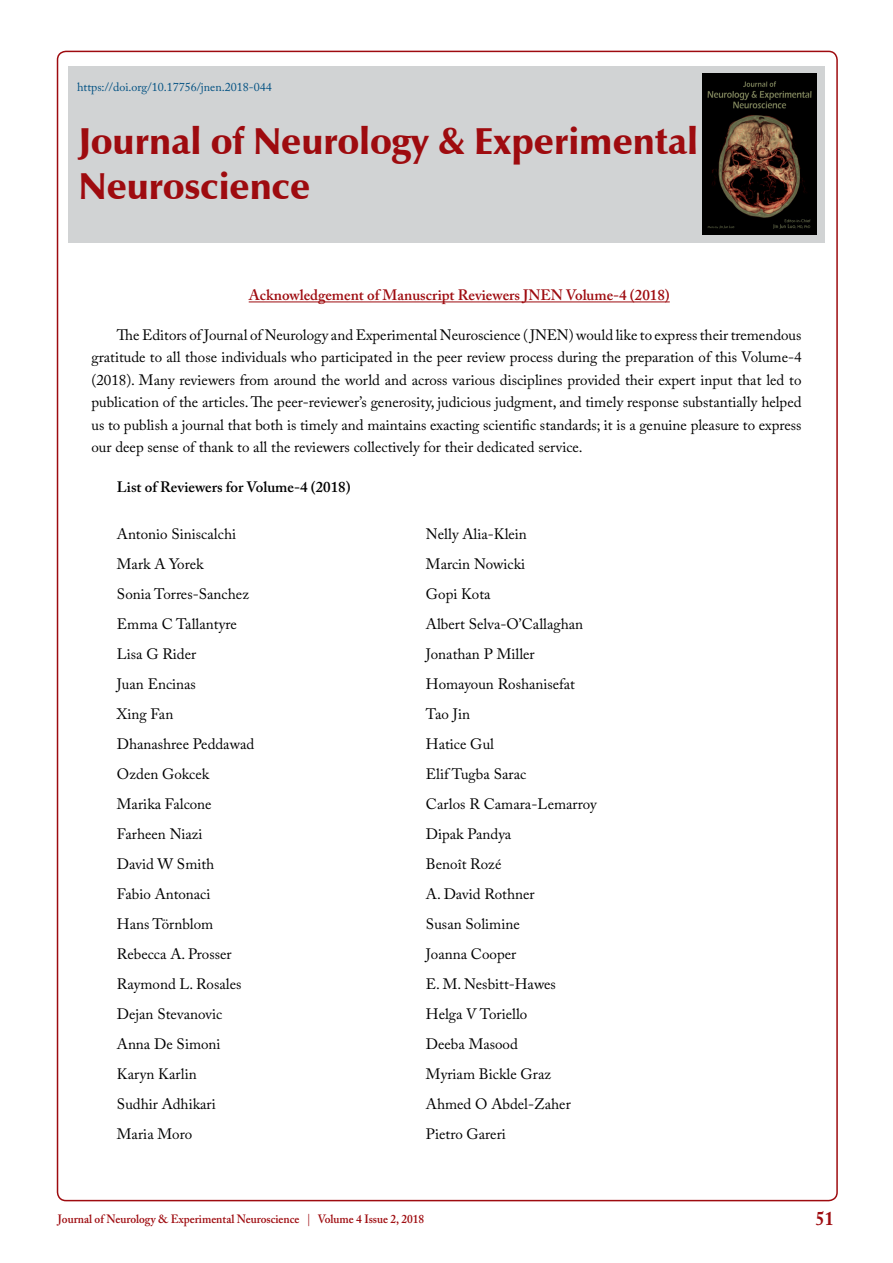
<style>
.page{position:relative;width:893px;height:1263px;background:#fff}
.page>*{position:absolute;margin:0;border:0;box-sizing:border-box;transform-origin:0 0}
.t1{font:900 37.5px/45px "Zapf Humanist 601 BT";color:#9e0b0f}
.t2{font:700 19.5px "Adobe Caslon Pro";color:#9e0b0f;scale:.9 1}
.t3{font:15px/22.5px "Adobe Caslon Pro";color:#000;text-align:justify}
.t4{font:600 15px "Adobe Caslon Pro";color:#9e0b0f}
.t5{font:600 15px "Adobe Caslon Pro";color:#000}
.t6{font:600 12px "Adobe Caslon Pro";color:#9e0b0f;scale:.95 1}
.t7{font:12px "Adobe Caslon Pro";color:#005082}
.s1{color:#ac2f33}
</style>
<div class="page">
<hr style="left:249px;top:302px;width:421px;height:1px;background:#9e0b0f">
<div style="left:68px;top:66px;width:757px;height:176px;background:#d1d3d4"></div>
<img style="left:702px;top:74px;width:114px;height:161px">
<p class="t7" style="left:77px;top:80px;width:196px">https://doi.org/10.17756/jnen.2018-044</p>
<h1 class="t1" style="left:79px;top:119px;width:621px">Journal of Neurology &amp; Experimental<br>Neuroscience</h1>
<p class="t4" style="left:249px;top:286px;width:423px">Acknowledgement of Manuscript Reviewers JNEN Volume-4 (2018)</p>
<p class="t3" style="left:91px;top:323px;width:712px;text-indent:26px">The Editors of Journal of Neurology and Experimental Neuroscience ( JNEN) would like to express their tremendous gratitude to all those individuals who participated in the peer review process during the preparation of this Volume-4 (2018). Many reviewers from around the world and across various disciplines provided their expert input that led to publication of the articles. The peer-reviewer’s generosity, judicious judgment, and timely response substantially helped us to publish a journal that both is timely and maintains exacting scientific standards; it is a genuine pleasure to express our deep sense of thank to all the reviewers collectively for their dedicated service.</p>
<p class="t5" style="left:117px;top:478px;width:235px">List of Reviewers for Volume-4 (2018)</p>
<p class="t3" style="left:117px;top:523px;width:121px">Antonio Siniscalchi</p>
<p class="t3" style="left:426px;top:523px;width:102px">Nelly Alia-Klein</p>
<p class="t3" style="left:117px;top:553px;width:88px">Mark A Yorek</p>
<p class="t3" style="left:426px;top:553px;width:101px">Marcin Nowicki</p>
<p class="t3" style="left:117px;top:583px;width:133px">Sonia Torres-Sanchez</p>
<p class="t3" style="left:426px;top:583px;width:66px">Gopi Kota</p>
<p class="t3" style="left:117px;top:613px;width:121px">Emma C Tallantyre</p>
<p class="t3" style="left:426px;top:613px;width:159px">Albert Selva-O’Callaghan</p>
<p class="t3" style="left:117px;top:643px;width:81px">Lisa G Rider</p>
<p class="t3" style="left:426px;top:643px;width:110px">Jonathan P Miller</p>
<p class="t3" style="left:117px;top:673px;width:80px">Juan Encinas</p>
<p class="t3" style="left:426px;top:673px;width:151px">Homayoun Roshanisefat</p>
<p class="t3" style="left:117px;top:703px;width:58px">Xing Fan</p>
<p class="t3" style="left:426px;top:703px;width:46px">Tao Jin</p>
<p class="t3" style="left:117px;top:733px;width:139px">Dhanashree Peddawad</p>
<p class="t3" style="left:426px;top:733px;width:70px">Hatice Gul</p>
<p class="t3" style="left:117px;top:763px;width:94px">Ozden Gokcek</p>
<p class="t3" style="left:426px;top:763px;width:102px">Elif Tugba Sarac</p>
<p class="t3" style="left:117px;top:793px;width:96px">Marika Falcone</p>
<p class="t3" style="left:426px;top:793px;width:172px">Carlos R Camara-Lemarroy</p>
<p class="t3" style="left:117px;top:823px;width:87px">Farheen Niazi</p>
<p class="t3" style="left:426px;top:823px;width:87px">Dipak Pandya</p>
<p class="t3" style="left:117px;top:853px;width:99px">David W Smith</p>
<p class="t3" style="left:426px;top:853px;width:77px">Benoît Rozé</p>
<p class="t3" style="left:117px;top:883px;width:95px">Fabio Antonaci</p>
<p class="t3" style="left:426px;top:883px;width:110px">A. David Rothner</p>
<p class="t3" style="left:117px;top:913px;width:98px">Hans Törnblom</p>
<p class="t3" style="left:426px;top:913px;width:95px">Susan Solimine</p>
<p class="t3" style="left:117px;top:943px;width:116px">Rebecca A. Prosser</p>
<p class="t3" style="left:426px;top:943px;width:92px">Joanna Cooper</p>
<p class="t3" style="left:117px;top:973px;width:126px">Raymond L. Rosales</p>
<p class="t3" style="left:426px;top:973px;width:132px">E. M. Nesbitt‐Hawes</p>
<p class="t3" style="left:117px;top:1003px;width:107px">Dejan Stevanovic</p>
<p class="t3" style="left:426px;top:1003px;width:103px">Helga V Toriello</p>
<p class="t3" style="left:117px;top:1033px;width:105px">Anna De Simoni</p>
<p class="t3" style="left:426px;top:1033px;width:93px">Deeba Masood</p>
<p class="t3" style="left:117px;top:1063px;width:81px">Karyn Karlin</p>
<p class="t3" style="left:426px;top:1063px;width:127px">Myriam Bickle Graz</p>
<p class="t3" style="left:117px;top:1093px;width:100px">Sudhir Adhikari</p>
<p class="t3" style="left:426px;top:1093px;width:146px">Ahmed O Abdel-Zaher</p>
<p class="t3" style="left:117px;top:1123px;width:77px">Maria Moro</p>
<p class="t3" style="left:426px;top:1123px;width:81px">Pietro Gareri</p>
<p class="t6" style="left:58px;top:1212px;width:387px">Journal of Neurology &amp; Experimental Neuroscience <span class="s1">|</span> Volume 4 Issue 2, 2018</p>
<h2 class="t2" style="left:816px;top:1207px;width:21px">51</h2>
</div>
